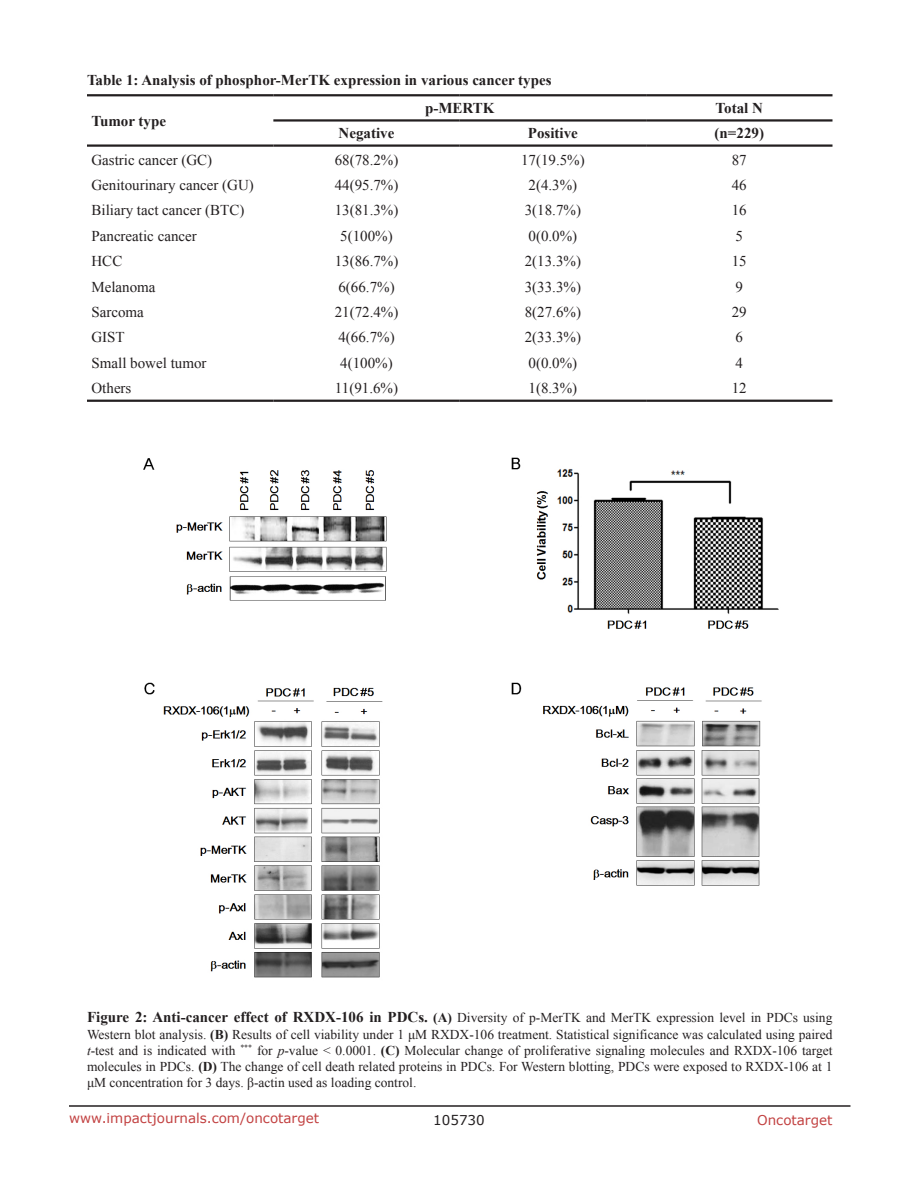
<style>
.page{position:relative;width:918px;height:1188px;background:#fff}
.page>*{position:absolute;margin:0;border:0;box-sizing:border-box;transform-origin:0 0}
.TableText1_Center{font:15px "Times New Roman";color:#231f20}
.Table_head{font:15px "Times New Roman";color:#231f20}
.Table_head-2{font:700 15px "Times New Roman";color:#231f20}
.Table_head_centre{font:700 15px "Times New Roman";color:#231f20}
.figuretext{font:13.5px/16.2px "Times New Roman";color:#231f20;text-align:justify}
.t1{font:13.5px "Verdana";color:#c24141}
.t2{font:13.5px "Verdana";color:#231f20}
.s1{font-weight:700;font-size:15px}
.s2{font-weight:700}
.s3{font-style:italic}
</style>
<div class="page">
<hr style="left:69px;top:1105px;width:781px;height:2px;background:#231f20">
<img style="left:143px;top:457px;width:636px;height:521px">
<svg style="left:87px;top:96px;width:745px;height:1px"></svg>
<hr style="left:87px;top:94px;width:186px;height:2px;background:#231f20">
<hr style="left:273px;top:94px;width:187px;height:2px;background:#231f20">
<hr style="left:460px;top:94px;width:186px;height:2px;background:#231f20">
<hr style="left:646px;top:94px;width:186px;height:2px;background:#231f20">
<hr style="left:273px;top:119px;width:187px;height:3px;background:#231f20">
<hr style="left:460px;top:119px;width:186px;height:3px;background:#231f20">
<hr style="left:646px;top:119px;width:186px;height:3px;background:#231f20">
<hr style="left:87px;top:144px;width:186px;height:3px;background:#231f20">
<hr style="left:273px;top:144px;width:187px;height:3px;background:#231f20">
<hr style="left:460px;top:144px;width:186px;height:3px;background:#231f20">
<hr style="left:646px;top:144px;width:186px;height:3px;background:#231f20">
<hr style="left:87px;top:400px;width:186px;height:2px;background:#231f20">
<hr style="left:273px;top:400px;width:187px;height:2px;background:#231f20">
<hr style="left:460px;top:400px;width:186px;height:2px;background:#231f20">
<hr style="left:646px;top:400px;width:186px;height:2px;background:#231f20">
<p class="Table_head-2" style="left:87px;top:70px;width:466px">Table 1: Analysis of phosphor-MerTK expression in various cancer types</p>
<p class="Table_head-2" style="left:92px;top:110px;width:76px">Tumor type</p>
<p class="Table_head_centre" style="left:425px;top:98px;width:71px">p-MERTK</p>
<p class="Table_head_centre" style="left:716px;top:98px;width:49px">Total N</p>
<p class="Table_head_centre" style="left:339px;top:123px;width:57px">Negative</p>
<p class="Table_head_centre" style="left:528px;top:123px;width:51px">Positive</p>
<p class="Table_head_centre" style="left:715px;top:123px;width:51px">(n=229)</p>
<p class="Table_head" style="left:92px;top:150px;width:122px">Gastric cancer (GC)</p>
<p class="TableText1_Center" style="left:335px;top:150px;width:65px">68(78.2%)</p>
<p class="TableText1_Center" style="left:521px;top:150px;width:65px">17(19.5%)</p>
<p class="TableText1_Center" style="left:732px;top:150px;width:16px">87</p>
<p class="Table_head" style="left:92px;top:175px;width:164px">Genitourinary cancer (GU)</p>
<p class="TableText1_Center" style="left:335px;top:175px;width:65px">44(95.7%)</p>
<p class="TableText1_Center" style="left:529px;top:175px;width:50px">2(4.3%)</p>
<p class="TableText1_Center" style="left:732px;top:175px;width:16px">46</p>
<p class="Table_head" style="left:92px;top:200px;width:154px">Biliary tact cancer (BTC)</p>
<p class="TableText1_Center" style="left:335px;top:200px;width:65px">13(81.3%)</p>
<p class="TableText1_Center" style="left:525px;top:200px;width:58px">3(18.7%)</p>
<p class="TableText1_Center" style="left:732px;top:200px;width:16px">16</p>
<p class="Table_head" style="left:92px;top:226px;width:107px">Pancreatic cancer</p>
<p class="TableText1_Center" style="left:340px;top:226px;width:54px">5(100%)</p>
<p class="TableText1_Center" style="left:529px;top:226px;width:50px">0(0.0%)</p>
<p class="TableText1_Center" style="left:736px;top:226px;width:9px">5</p>
<p class="Table_head" style="left:92px;top:251px;width:32px">HCC</p>
<p class="TableText1_Center" style="left:335px;top:251px;width:65px">13(86.7%)</p>
<p class="TableText1_Center" style="left:525px;top:251px;width:58px">2(13.3%)</p>
<p class="TableText1_Center" style="left:732px;top:251px;width:16px">15</p>
<p class="Table_head" style="left:92px;top:277px;width:66px">Melanoma</p>
<p class="TableText1_Center" style="left:338px;top:277px;width:58px">6(66.7%)</p>
<p class="TableText1_Center" style="left:525px;top:277px;width:58px">3(33.3%)</p>
<p class="TableText1_Center" style="left:736px;top:277px;width:9px">9</p>
<p class="Table_head" style="left:92px;top:302px;width:54px">Sarcoma</p>
<p class="TableText1_Center" style="left:335px;top:302px;width:65px">21(72.4%)</p>
<p class="TableText1_Center" style="left:525px;top:302px;width:58px">8(27.6%)</p>
<p class="TableText1_Center" style="left:732px;top:302px;width:16px">29</p>
<p class="Table_head" style="left:92px;top:327px;width:35px">GIST</p>
<p class="TableText1_Center" style="left:338px;top:327px;width:58px">4(66.7%)</p>
<p class="TableText1_Center" style="left:525px;top:327px;width:58px">2(33.3%)</p>
<p class="TableText1_Center" style="left:736px;top:327px;width:9px">6</p>
<p class="Table_head" style="left:92px;top:353px;width:117px">Small bowel tumor</p>
<p class="TableText1_Center" style="left:340px;top:353px;width:54px">4(100%)</p>
<p class="TableText1_Center" style="left:529px;top:353px;width:50px">0(0.0%)</p>
<p class="TableText1_Center" style="left:736px;top:353px;width:9px">4</p>
<p class="Table_head" style="left:92px;top:378px;width:41px">Others</p>
<p class="TableText1_Center" style="left:335px;top:378px;width:65px">11(91.6%)</p>
<p class="TableText1_Center" style="left:529px;top:378px;width:50px">1(8.3%)</p>
<p class="TableText1_Center" style="left:732px;top:378px;width:16px">12</p>
<p class="figuretext" style="left:87px;top:1010px;width:747px"><span class="s1">Figure 2: Anti-cancer effect of RXDX-106 in PDCs.</span> <span class="s2">(A)</span> Diversity of p-MerTK and MerTK expression level in PDCs using Western blot analysis. <span class="s2">(B)</span> Results of cell viability under 1 μM RXDX-106 treatment. Statistical significance was calculated using paired <span class="s3">t</span>-test and is indicated with <sup>***</sup> for <span class="s3">p</span>-value &lt; 0.0001. <span class="s2">(C)</span> Molecular change of proliferative signaling molecules and RXDX-106 target molecules in PDCs. <span class="s2">(D)</span> The change of cell death related proteins in PDCs. For Western blotting, PDCs were exposed to RXDX-106 at 1 μM concentration for 3 days. β-actin used as loading control.</p>
<p class="t1" style="left:69px;top:1109px;width:252px">www.impactjournals.com/oncotarget</p>
<p class="t2" style="left:433px;top:1111px;width:53px">105730</p>
<p class="t1" style="left:757px;top:1111px;width:77px">Oncotarget</p>
</div>
